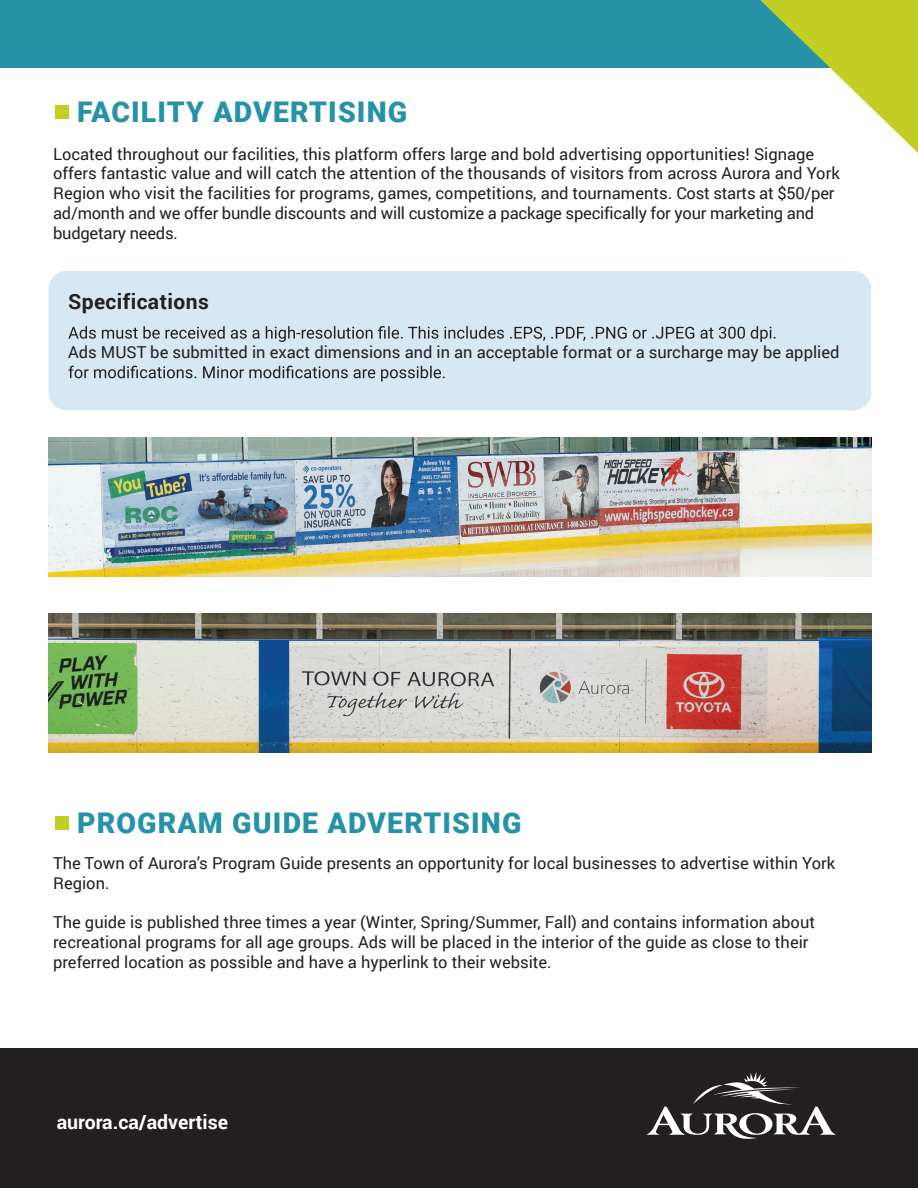
<style>
.page{position:relative;width:918px;height:1188px;background:#fff}
.page>*{position:absolute;margin:0;border:0;box-sizing:border-box;transform-origin:0 0}
.t1{font:900 28.5px "Roboto";letter-spacing:.04em;color:#2592a8}
.t2{font:700 21px "Roboto";letter-spacing:.02em;color:#231f20}
.t3{font:700 19.5px "Roboto";color:#fff}
.t4{font:16.5px/19.8px "Roboto";color:#231f20}
</style>
<div class="page">
<div style="left:49px;top:271px;width:822px;height:139px;background:#d5e8f3;border-radius:18px"></div>
<svg style="left:68px;top:326px;width:708px;height:16px"></svg>
<svg style="left:69px;top:366px;width:376px;height:16px"></svg>
<div style="left:0;top:0;width:918px;height:67px;background:#2592a8"></div>
<div style="left:0;top:1048px;width:918px;height:140px;background:#231f20"></div>
<svg style="left:646px;top:1072px;width:190px;height:67px"></svg>
<svg style="left:760px;top:0;width:158px;height:153px"></svg>
<div style="left:56px;top:106px;width:13px;height:13px;background:#c1ce23"></div>
<div style="left:56px;top:816px;width:13px;height:14px;background:#c1ce23"></div>
<img style="left:49px;top:437px;width:823px;height:140px">
<img style="left:49px;top:613px;width:823px;height:139px">
<h1 class="t1" style="left:77px;top:92px;width:332px">FACILITY ADVERTISING</h1>
<p class="t4" style="left:53px;top:143px;width:788px">Located throughout our facilities, this platform offers large and bold advertising opportunities! Signage offers fantastic value and will catch the attention of the thousands of visitors from across Aurora and York Region who visit the facilities for programs, games, competitions, and tournaments. Cost starts at $50/per ad/month and we offer bundle discounts and will customize a package specifically for your marketing and budgetary needs.</p>
<p class="t2" style="left:68px;top:287px;width:142px">Specifications</p>
<p class="t4" style="left:68px;top:342px;width:773px">Ads MUST be submitted in exact dimensions and in an acceptable format or a surcharge may be applied</p>
<h1 class="t1" style="left:77px;top:803px;width:446px">PROGRAM GUIDE ADVERTISING</h1>
<p class="t4" style="left:53px;top:852px;width:784px">The Town of Aurora’s Program Guide presents an opportunity for local businesses to advertise within York<br>Region.</p>
<p class="t4" style="left:53px;top:912px;width:763px">The guide is published three times a year (Winter, Spring/Summer, Fall) and contains information about recreational programs for all age groups. Ads will be placed in the interior of the guide as close to their preferred location as possible and have a hyperlink to their website.</p>
<p class="t3" style="left:57px;top:1108px;width:173px">aurora.ca/advertise</p>
</div>
